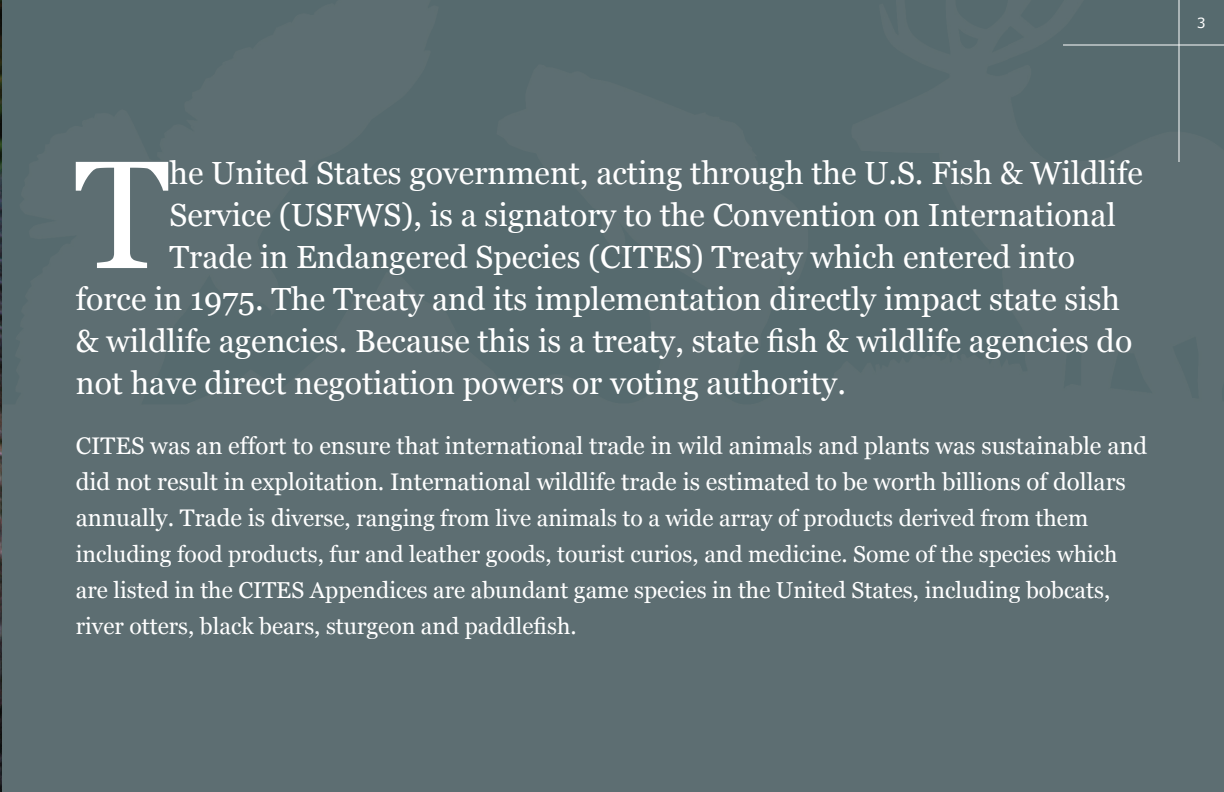
<style>
.page{position:relative;width:1224px;height:792px;background:#5d6e72}
.page>*{position:absolute;margin:0;border:0;box-sizing:border-box;transform-origin:0 0}
.t1{font:153.2px "Georgia";color:#fff}
.t2{font:32px "Georgia";color:#fff}
.t3{font:24px/36px "Georgia";color:#fff}
.t4{font:23px/36px "Georgia";color:#fff}
.t5{font:14px "Verdana";color:#fff}
.s1{font-size:24px}
</style>
<div class="page">
<div style="left:504px;top:0;width:505px;height:463px;background:#566a6e"></div>
<div style="left:720px;top:462px;width:289px;height:330px;background:#5d6e72"></div>
<hr style="left:1179px;top:0;width:1px;height:162px;background:#fff">
<hr style="left:1063px;top:44px;width:161px;height:2px;background:#fff">
<p class="t5" style="left:1197px;top:14px;width:10px">3</p>
<h1 class="t1" style="left:75px;top:128px;width:96px">T</h1>
<p class="t2" style="left:169px;top:155px;width:975px">he United States government, acting through the U.S. Fish &amp; Wildlife</p>
<p class="t2" style="left:169px;top:197px;width:948px">Service (USFWS), is a signatory to the Convention on International</p>
<p class="t2" style="left:169px;top:239px;width:907px">Trade in Endangered Species (CITES) Treaty which entered into</p>
<p class="t2" style="left:76px;top:281px;width:1046px">force in 1975. The Treaty and its implementation directly impact state sish</p>
<p class="t2" style="left:76px;top:323px;width:1058px">&amp; wildlife agencies. Because this is a treaty, state fish &amp; wildlife agencies do</p>
<p class="t2" style="left:76px;top:365px;width:772px">not have direct negotiation powers or voting authority.</p>
<p class="t3" style="left:76px;top:428px;width:1073px">CITES was an effort to ensure that international trade in wild animals and plants was sustainable and did not result in exploitation. International wildlife trade is estimated to be worth billions of dollars</p>
<p class="t4" style="left:76px;top:500px;width:1043px"><span class="s1">annually. Trade is d</span>iverse, ranging from live animals to a wide array of products derived from them including food products, fur and leather goods, tourist curios, and medicine. Some of the species which are listed in the CITES Appendices are abundant game species in the United States, including bobcats, river otters, black bears, sturgeon and paddlefish.</p>
</div>
